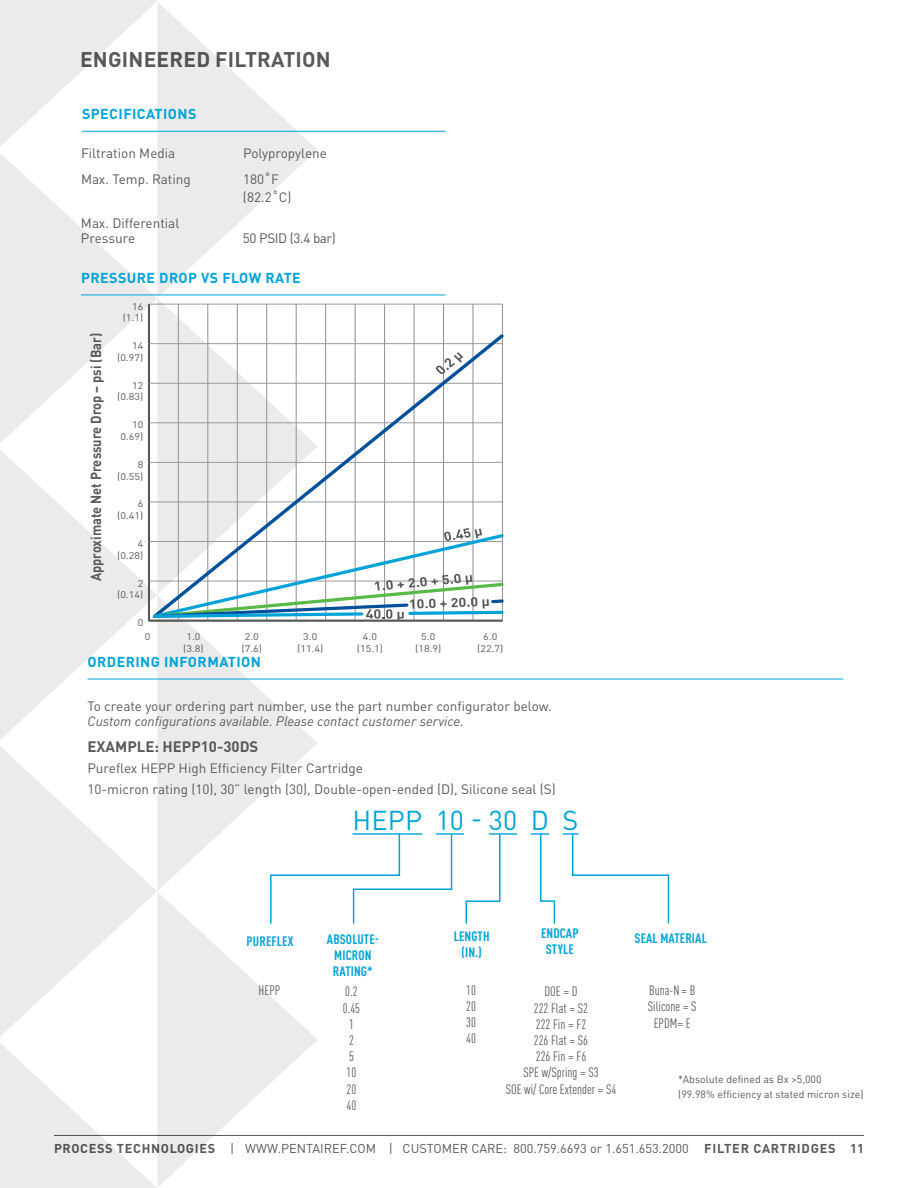
<style>
.page{position:relative;width:918px;height:1188px;background:#fff}
.page>*{position:absolute;margin:0;border:0;box-sizing:border-box;transform-origin:0 0}
.t1{font:27px "DIN Pro";letter-spacing:.01em;color:#00a3d8}
.t2{font:700 21px "DIN Pro";letter-spacing:.01em;color:#58595b}
.t3{font:700 15px "DIN Pro";color:#58595b}
.t4{font:700 14.4px "DIN Pro";color:#58595b;scale:.9 1}
.t5{font:700 14.25px "DIN Pro";letter-spacing:.03em;color:#00a3d8}
.t6{font:13.5px/18px "DIN Pro";color:#58595b}
.t7{font:condensed 13.5px/16.2px "DIN Pro";color:#58595b;text-align:center}
.t8{font:700 condensed 13.5px/16.2px "DIN Pro";letter-spacing:.01em;color:#00a3d8;text-align:center}
.t9{font:italic 13.5px "DIN Pro";color:#58595b}
.t10{font:13.5px "DIN Pro";letter-spacing:-.03em;color:#58595b}
.t11{font:12.75px "DIN Pro";color:#58595b}
.t12{font:700 12.75px "DIN Pro";letter-spacing:.06em;color:#58595b}
.t13{font:10.5px/15.6px "DIN Pro";color:#58595b}
.t14{font:9.6px/11.6px "DIN Pro";color:#58595b;text-align:right;scale:1.12 1}
.s1{font-size:14.25px}
.s2{font-weight:700}
</style>
<div class="page">
<hr style="left:54px;top:1135px;width:810px;height:1px;background:#58595b">
<svg style="left:0;top:153px;width:157px;height:290px;fill:#ebebeb"></svg>
<svg style="left:0;top:450px;width:157px;height:290px;fill:#ebebeb"></svg>
<svg style="left:0;top:747px;width:157px;height:289px;fill:#ededed"></svg>
<svg style="left:0;top:1043px;width:157px;height:145px"></svg>
<svg style="left:0;top:0;width:158px;height:146px"></svg>
<svg style="left:157px;top:1px;width:161px;height:297px;fill:#f0f0f0"></svg>
<svg style="left:157px;top:299px;width:161px;height:32px"></svg>
<svg style="left:157px;top:621px;width:161px;height:270px;fill:#ebebeb"></svg>
<svg style="left:157px;top:892px;width:160px;height:295px;fill:#ebebeb"></svg>
<hr style="left:82px;top:131px;width:364px;height:1px;background:#00a3d8">
<hr style="left:81px;top:295px;width:365px;height:1px;background:#00a3d8">
<hr style="left:436px;top:833px;width:28px;height:2px;background:#00a3d8">
<hr style="left:489px;top:833px;width:28px;height:2px;background:#00a3d8">
<svg style="left:269px;top:832px;width:184px;height:93px"></svg>
<svg style="left:465px;top:833px;width:36px;height:91px"></svg>
<svg style="left:563px;top:833px;width:107px;height:91px"></svg>
<hr style="left:178px;top:304px;width:1px;height:317px;background:#939598">
<hr style="left:207px;top:304px;width:1px;height:317px;background:#939598">
<hr style="left:237px;top:304px;width:1px;height:317px;background:#939598">
<hr style="left:266px;top:304px;width:1px;height:317px;background:#939598">
<hr style="left:296px;top:304px;width:1px;height:317px;background:#939598">
<hr style="left:325px;top:304px;width:1px;height:317px;background:#939598">
<hr style="left:355px;top:304px;width:1px;height:317px;background:#939598">
<hr style="left:384px;top:304px;width:1px;height:317px;background:#939598">
<hr style="left:414px;top:304px;width:1px;height:317px;background:#939598">
<hr style="left:443px;top:304px;width:1px;height:317px;background:#939598">
<hr style="left:473px;top:304px;width:1px;height:317px;background:#939598">
<hr style="left:502px;top:304px;width:1px;height:317px;background:#939598">
<hr style="left:148px;top:304px;width:2px;height:317px;background:#58595b">
<hr style="left:149px;top:581px;width:353px;height:1px;background:#939598">
<hr style="left:149px;top:541px;width:353px;height:1px;background:#939598">
<hr style="left:149px;top:502px;width:353px;height:1px;background:#939598">
<hr style="left:149px;top:462px;width:353px;height:1px;background:#939598">
<hr style="left:149px;top:422px;width:353px;height:1px;background:#939598">
<hr style="left:149px;top:383px;width:353px;height:1px;background:#939598">
<hr style="left:149px;top:343px;width:353px;height:1px;background:#939598">
<hr style="left:149px;top:304px;width:353px;height:1px;background:#939598">
<svg style="left:150px;top:331px;width:354px;height:197px"></svg>
<svg style="left:150px;top:528px;width:354px;height:93px"></svg>
<hr style="left:87px;top:679px;width:756px;height:1px;background:#00a3d8">
<svg style="left:531px;top:833px;width:25px;height:91px"></svg>
<h2 class="t2" style="left:80px;top:42px;width:252px">ENGINEERED FILTRATION</h2>
<p class="t5" style="left:82px;top:102px;width:116px">SPECIFICATIONS</p>
<p class="t6" style="left:81px;top:143px;width:96px">Filtration Media</p>
<p class="t6" style="left:243px;top:143px;width:86px">Polypropylene</p>
<p class="t6" style="left:81px;top:169px;width:111px">Max. Temp. Rating</p>
<p class="t6" style="left:243px;top:169px;width:50px">180<span class="s1">˚</span>F (82.2<span class="s1">˚</span>C)</p>
<p class="t6" style="left:81px;top:215px;width:100px;line-height:14.9px">Max. Differential<br>Pressure</p>
<p class="t10" style="left:243px;top:228px;width:94px">50 PSID (3.4 bar)</p>
<p class="t5" style="left:81px;top:266px;width:221px">PRESSURE DROP VS FLOW RATE</p>
<p class="t4" style="left:84px;top:581px;width:278px;rotate:-90deg">Approximate Net Pressure Drop – psi (Bar)</p>
<p class="t14" style="left:123px;top:300px;width:20px">16 (1.1)</p>
<p class="t14" style="left:117px;top:339px;width:25px">14 (0.97)</p>
<p class="t14" style="left:117px;top:379px;width:25px">12 (0.83)</p>
<p class="t14" style="left:120px;top:418px;width:22px">10<br>0.69)</p>
<p class="t14" style="left:117px;top:458px;width:25px">8 (0.55)</p>
<p class="t14" style="left:117px;top:497px;width:25px">6 (0.41)</p>
<p class="t14" style="left:117px;top:537px;width:25px">4 (0.28)</p>
<p class="t14" style="left:117px;top:576px;width:25px">2 (0.14)</p>
<p class="t14" style="left:138px;top:616px;width:7px">0</p>
<p class="t14" style="left:145px;top:630px;width:7px">0</p>
<p class="t14" style="left:183px;top:630px;width:20px;text-align:center">1.0 (3.8)</p>
<p class="t14" style="left:242px;top:630px;width:20px;text-align:center">2.0 (7.6)</p>
<p class="t14" style="left:297px;top:630px;width:25px;text-align:center">3.0 (11.4)</p>
<p class="t14" style="left:357px;top:630px;width:25px;text-align:center">4.0 (15.1)</p>
<p class="t14" style="left:415px;top:630px;width:25px;text-align:center">5.0 (18.9)</p>
<p class="t14" style="left:477px;top:630px;width:25px;text-align:center">6.0 (22.7)</p>
<p class="t5" style="left:88px;top:650px;width:175px">ORDERING INFORMATION</p>
<p class="t6" style="left:87px;top:696px;width:466px">To create your ordering part number, use the part number configurator below.</p>
<p class="t9" style="left:87px;top:711px;width:378px">Custom configurations available. Please contact customer service.</p>
<p class="t3" style="left:87px;top:735px;width:173px">EXAMPLE: HEPP10-30DS</p>
<p class="t6" style="left:87px;top:757px;width:470px;line-height:20.9px">Pureflex HEPP High Efficiency Filter Cartridge<br>10-micron rating (10), 30” length (30), Double-open-ended (D), Silicone seal (S)</p>
<h1 class="t1" style="left:352px;top:799px;width:228px">HEPP 10 - 30 D S</h1>
<p class="t8" style="left:541px;top:924px;width:39px">ENDCAP<br>STYLE</p>
<p class="t7" style="left:506px;top:983px;width:112px">DOE = D<br>222 Flat = S2<br>222 Fin = F2<br>226 Flat = S6<br>226 Fin = F6<br>SPE w/Spring = S3<br>SOE wi/ Core Extender = S4</p>
<p class="t8" style="left:247px;top:932px;width:48px">PUREFLEX</p>
<p class="t8" style="left:327px;top:930px;width:53px">ABSOLUTE-<br>MICRON<br>RATING*</p>
<p class="t8" style="left:454px;top:927px;width:37px">LENGTH (IN.)</p>
<p class="t8" style="left:635px;top:929px;width:74px">SEAL MATERIAL</p>
<p class="t7" style="left:648px;top:981px;width:50px">Buna-N= B<br>Silicone = S<br>EPDM= E</p>
<p class="t7" style="left:343px;top:983px;width:19px">0.2<br>0.45<br>1<br>2<br>5<br>10<br>20<br>40</p>
<p class="t7" style="left:466px;top:981px;width:11px;text-align:justify">10<br>20<br>30<br>40</p>
<p class="t7" style="left:259px;top:981px;width:23px">HEPP</p>
<p class="t13" style="left:678px;top:1070px;width:187px">*Absolute defined as Bx &gt;5,000<br>(99.98% efficiency at stated micron size)</p>
<p class="t11" style="left:54px;top:1138px;width:636px"><span class="s2">PROCESS TECHNOLOGIES</span> | WWW.PENTAIREF.COM | CUSTOMER CARE: 800.759.6693 or 1.651.653.2000</p>
<p class="t12" style="left:704px;top:1138px;width:161px">FILTER CARTRIDGES 11</p>
</div>
